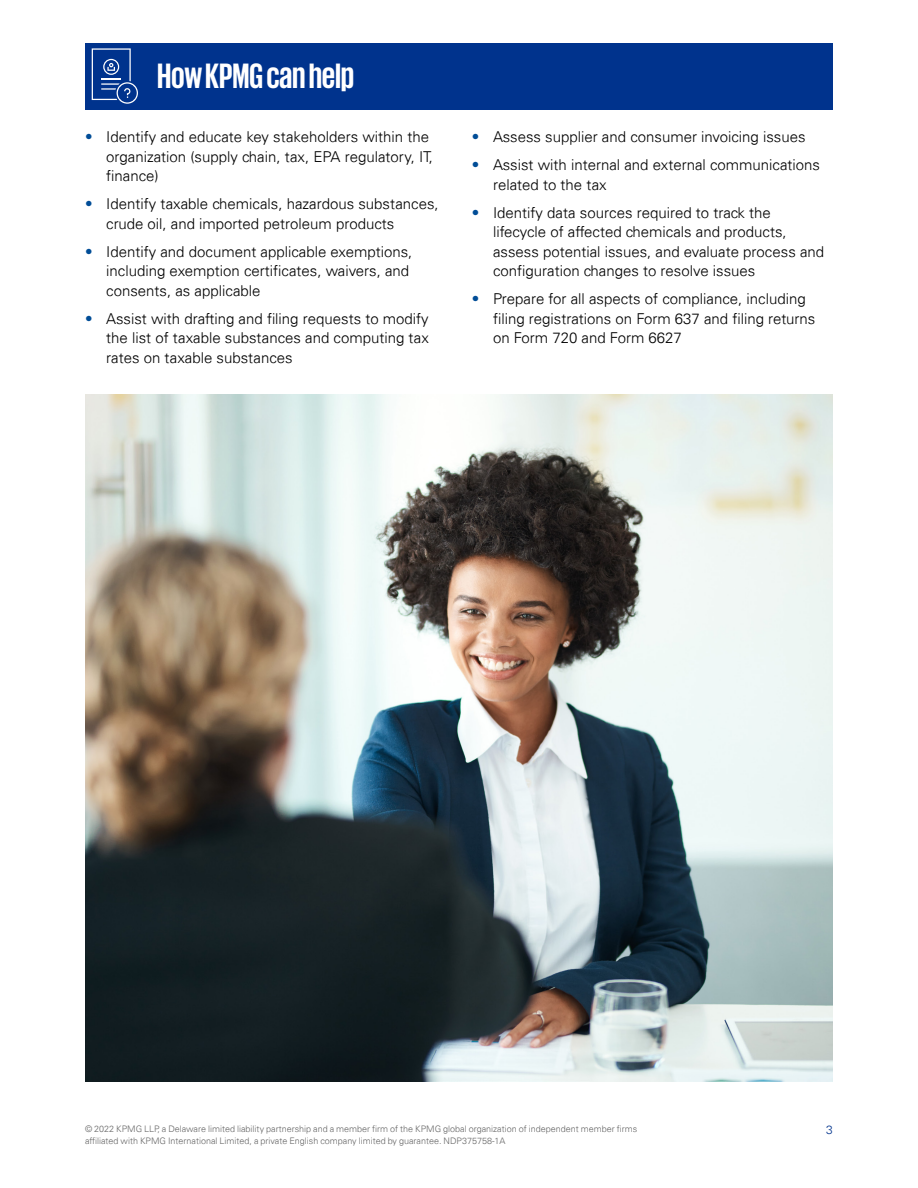
<style>
.page{position:relative;width:918px;height:1188px;background:#fff}
.page>*{position:absolute;margin:0;border:0;box-sizing:border-box;transform-origin:0 0}
.t1{font:700 36px "KPMG";letter-spacing:-.005em;color:#fff}
.t2{font:300 15px/19.5px "Univers 45";color:#000}
.t3{font:300 12px "Univers 45";color:#00338d}
.t4{font:300 9px/12px "Univers 45";color:#666}
.s1{color:#014d97}
</style>
<div class="page">
<div style="left:85px;top:43px;width:748px;height:67px;background:#00338d"></div>
<img style="left:85px;top:394px;width:748px;height:688px">
<svg style="left:92px;top:48px;width:46px;height:56px"></svg>
<h1 class="t1" style="left:157px;top:58px;width:199px">How KPMG can help</h1>
<p class="t2" style="left:106px;top:127px;width:328px;text-indent:-21px"><span class="s1">•</span> Identify and educate key stakeholders within the organization (supply chain, tax, EPA regulatory, IT, finance)</p>
<p class="t2" style="left:106px;top:194px;width:334px;text-indent:-21px"><span class="s1">•</span> Identify taxable chemicals, hazardous substances, crude oil, and imported petroleum products</p>
<p class="t2" style="left:106px;top:241px;width:308px;text-indent:-21px"><span class="s1">•</span> Identify and document applicable exemptions, including exemption certificates, waivers, and consents, as applicable</p>
<p class="t2" style="left:106px;top:308px;width:324px;text-align:justify;text-indent:-21px"><span class="s1">•</span> Assist with drafting and filing requests to modify the list of taxable substances and computing tax rates on taxable substances</p>
<p class="t2" style="left:472px;top:127px;width:335px"><span class="s1">•</span> Assess supplier and consumer invoicing issues</p>
<p class="t2" style="left:493px;top:155px;width:329px;text-indent:-21px"><span class="s1">•</span> Assist with internal and external communications related to the tax</p>
<p class="t2" style="left:493px;top:202px;width:333px;text-indent:-21px"><span class="s1">•</span> Identify data sources required to track the lifecycle of affected chemicals and products, assess potential issues, and evaluate process and configuration changes to resolve issues</p>
<p class="t2" style="left:493px;top:289px;width:324px;text-indent:-21px"><span class="s1">•</span> Prepare for all aspects of compliance, including filing registrations on Form 637 and filing returns on Form 720 and Form 6627</p>
<p class="t4" style="left:85px;top:1122px;width:554px">© 2022 KPMG LLP, a Delaware limited liability partnership and a member firm of the KPMG global organization of independent member firms affiliated with KPMG International Limited, a private English company limited by guarantee. NDP375758-1A</p>
<p class="t3" style="left:826px;top:1122px;width:8px">3</p>
</div>
